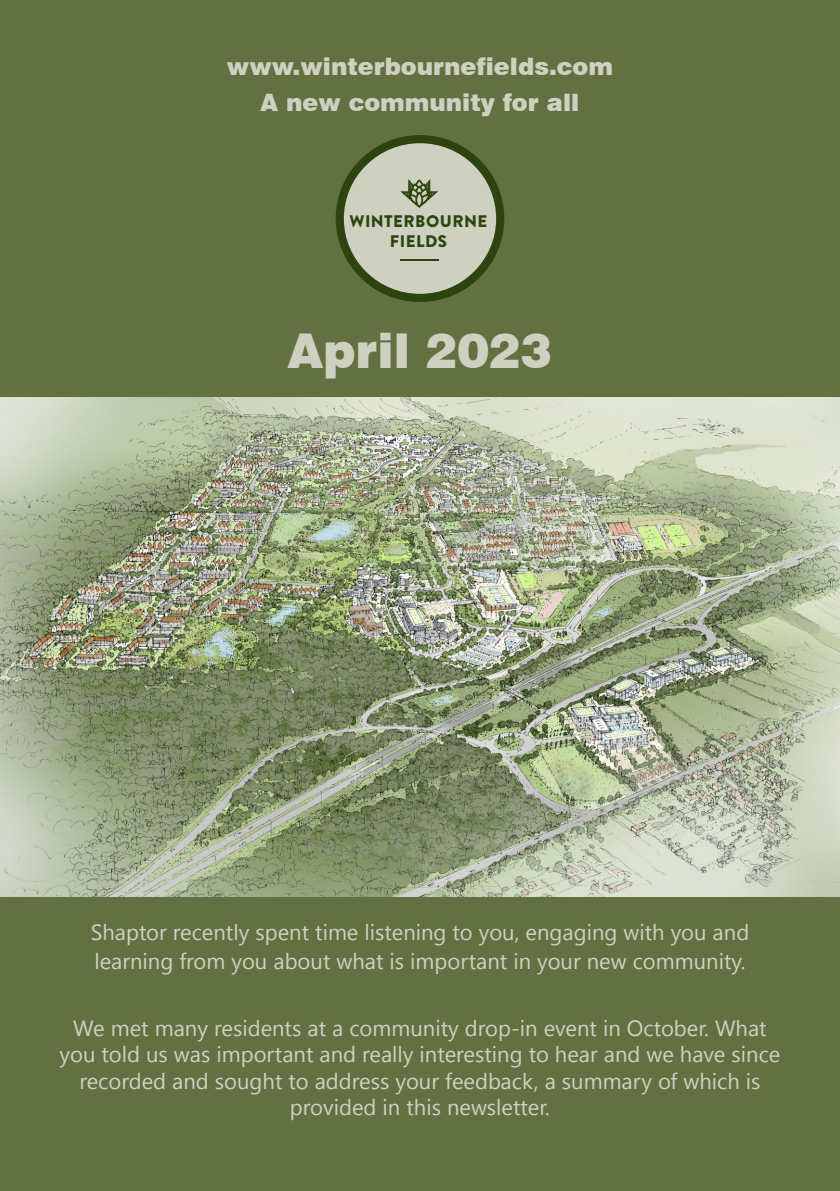
<style>
.page{position:relative;width:840px;height:1191px;background:#fff}
.page>*{position:absolute;margin:0;border:0;box-sizing:border-box;transform-origin:0 0}
.t1{font:900 48px "Swiss 721 BT";color:#ced1c1}
.t2{font:900 24px/36px "Swiss 721 BT";color:#ced1c1;text-align:center}
.t3{font:22px/26.4px "Leelawadee UI";color:#ced1c1}
.t4{font:900 16.8px/20.2px "Brandon Grotesque";letter-spacing:.025em;color:#2d440f;text-align:center}
</style>
<div class="page">
<div style="left:0;top:0;width:839px;height:1191px;background:#637142"></div>
<div style="left:339px;top:139px;width:161px;height:159px;background:#ced1c1;border-radius:50%"></div>
<div style="left:335px;top:135px;width:169px;height:167px;border:8px solid #2d440f;border-radius:50%"></div>
<svg style="left:400px;top:179px;width:38px;height:29px"></svg>
<hr style="left:399px;top:259px;width:39px;height:1px;background:#2d440f">
<img style="left:0;top:397px;width:839px;height:499px">
<p class="t2" style="left:227px;top:48px;width:387px">www.winterbournefields.com<br>A new community for all</p>
<p class="t4" style="left:349px;top:211px;width:139px">WINTERBOURNE<br>FIELDS</p>
<h1 class="t1" style="left:287px;top:322px;width:266px">April 2023</h1>
<p class="t3" style="left:91px;top:917px;width:659px;line-height:28.8px">Shaptor recently spent time listening to you, engaging with you and learning from you about what is important in your new community.</p>
<p class="t3" style="left:60px;top:1013px;width:721px;text-align:center">We met many residents at a community drop-in event in October. What you told us was important and really interesting to hear and we have since recorded and sought to address your feedback, a summary of which is provided in this newsletter.</p>
</div>
